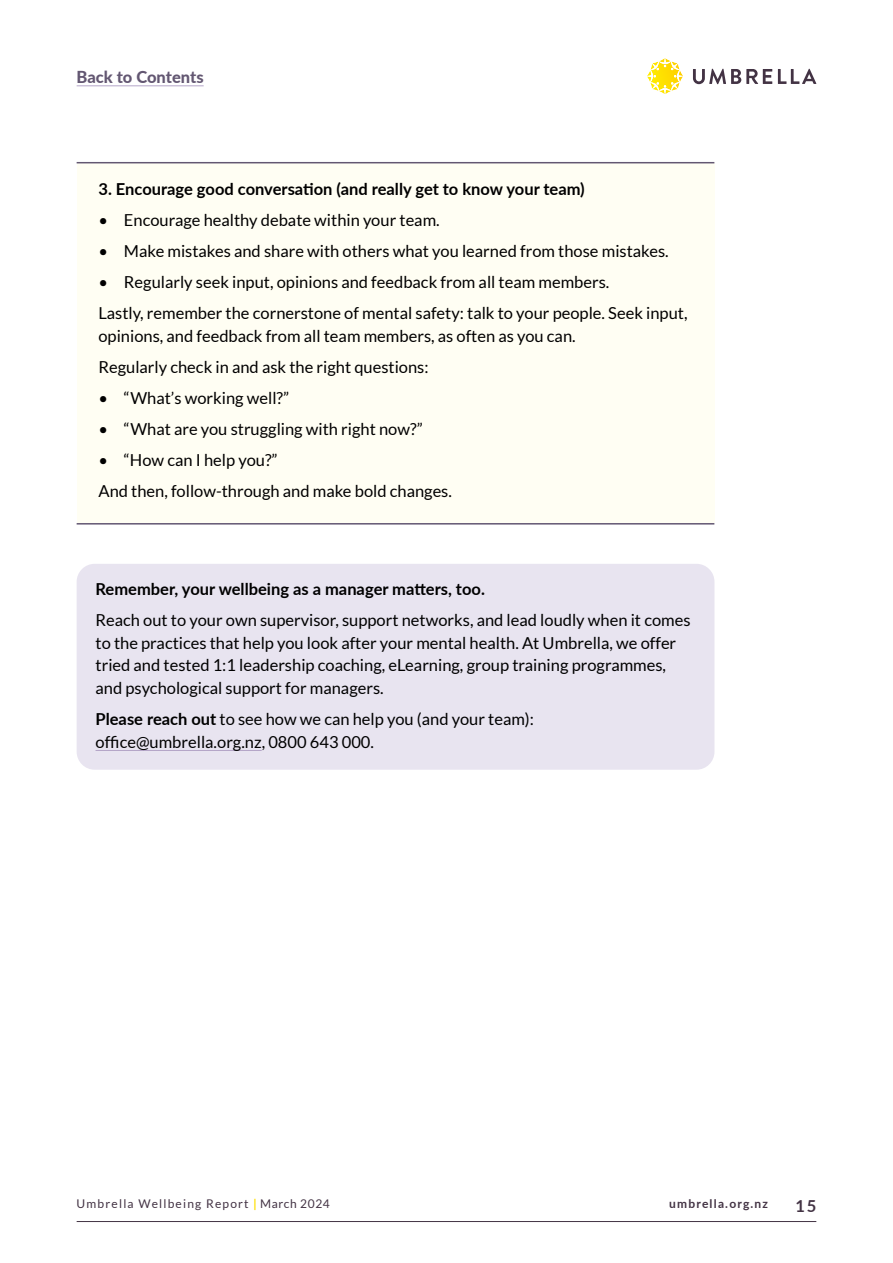
<style>
.page{position:relative;width:893px;height:1263px;background:#fff}
.page>*{position:absolute;margin:0;border:0;box-sizing:border-box;transform-origin:0 0}
.t1{font:16.5px/22.5px "Lato";color:#000}
.t2{font:700 16.5px "Lato";color:#000}
.t3{font:800 16.5px "Lato";letter-spacing:-.005em;color:#635772}
.t4{font:700 16.5px "Lato";color:#433344}
.t5{font:12px "Lato";letter-spacing:.1em;color:#433344}
.t6{font:700 12px "Lato";letter-spacing:.1em;color:#433344}
.s1{font-weight:700}
.s2{font-weight:700;color:#fedf00}
</style>
<div class="page">
<hr style="left:77px;top:1221px;width:739px;height:1px;background:#433344">
<svg style="left:647px;top:58px;width:36px;height:36px"></svg>
<svg style="left:693px;top:69px;width:79px;height:15px"></svg>
<svg style="left:778px;top:69px;width:38px;height:15px"></svg>
<hr style="left:77px;top:85px;width:127px;height:1px;background:#b4a5c8">
<div style="left:77px;top:163px;width:637px;height:360px;background:#fffef3"></div>
<div style="left:77px;top:564px;width:637px;height:206px;background:#e8e4f0;border-radius:18px"></div>
<hr style="left:96px;top:750px;width:166px;height:1px;background:#b4a5c8">
<hr style="left:77px;top:162px;width:637px;height:1px;background:#635772">
<hr style="left:77px;top:523px;width:637px;height:1px;background:#635772">
<p class="t3" style="left:77px;top:70px;width:128px">Back to Contents</p>
<p class="t2" style="left:98px;top:177px;width:488px">3. Encourage good conversation (and really get to know your team)</p>
<p class="t1" style="left:98px;top:210px;width:343px">• Encourage healthy debate within your team.</p>
<p class="t1" style="left:98px;top:241px;width:572px">• Make mistakes and share with others what you learned from those mistakes.</p>
<p class="t1" style="left:98px;top:267px;width:591px;line-height:31px">• Regularly seek input, opinions and feedback from all team members.<br>Lastly, remember the cornerstone of mental safety: talk to your people. Seek input,</p>
<p class="t1" style="left:98px;top:321px;width:479px;line-height:31px">opinions, and feedback from all team members, as often as you can.<br>Regularly check in and ask the right questions:</p>
<p class="t1" style="left:98px;top:387px;width:192px">• “What’s working well?”</p>
<p class="t1" style="left:98px;top:418px;width:326px">• “What are you struggling with right now?”</p>
<p class="t1" style="left:98px;top:445px;width:355px;line-height:31px">• “How can I help you?”<br>And then, follow-through and make bold changes.</p>
<p class="t2" style="left:96px;top:577px;width:391px">Remember, your wellbeing as a manager matters, too.</p>
<p class="t1" style="left:96px;top:610px;width:596px">Reach out to your own supervisor, support networks, and lead loudly when it comes to the practices that help you look after your mental health. At Umbrella, we offer tried and tested 1:1 leadership coaching, eLearning, group training programmes, and psychological support for managers.</p>
<p class="t1" style="left:96px;top:708px;width:440px"><span class="s1">Please reach out</span> to see how we can help you (and your team): office@umbrella.org.nz, 0800 643 000.</p>
<p class="t5" style="left:77px;top:1199px;width:255px">Umbrella Wellbeing Report <span class="s2">|</span> March 2024</p>
<p class="t6" style="left:669px;top:1199px;width:100px">umbrella.org.nz</p>
<p class="t4" style="left:795px;top:1193px;width:22px">15</p>
</div>
